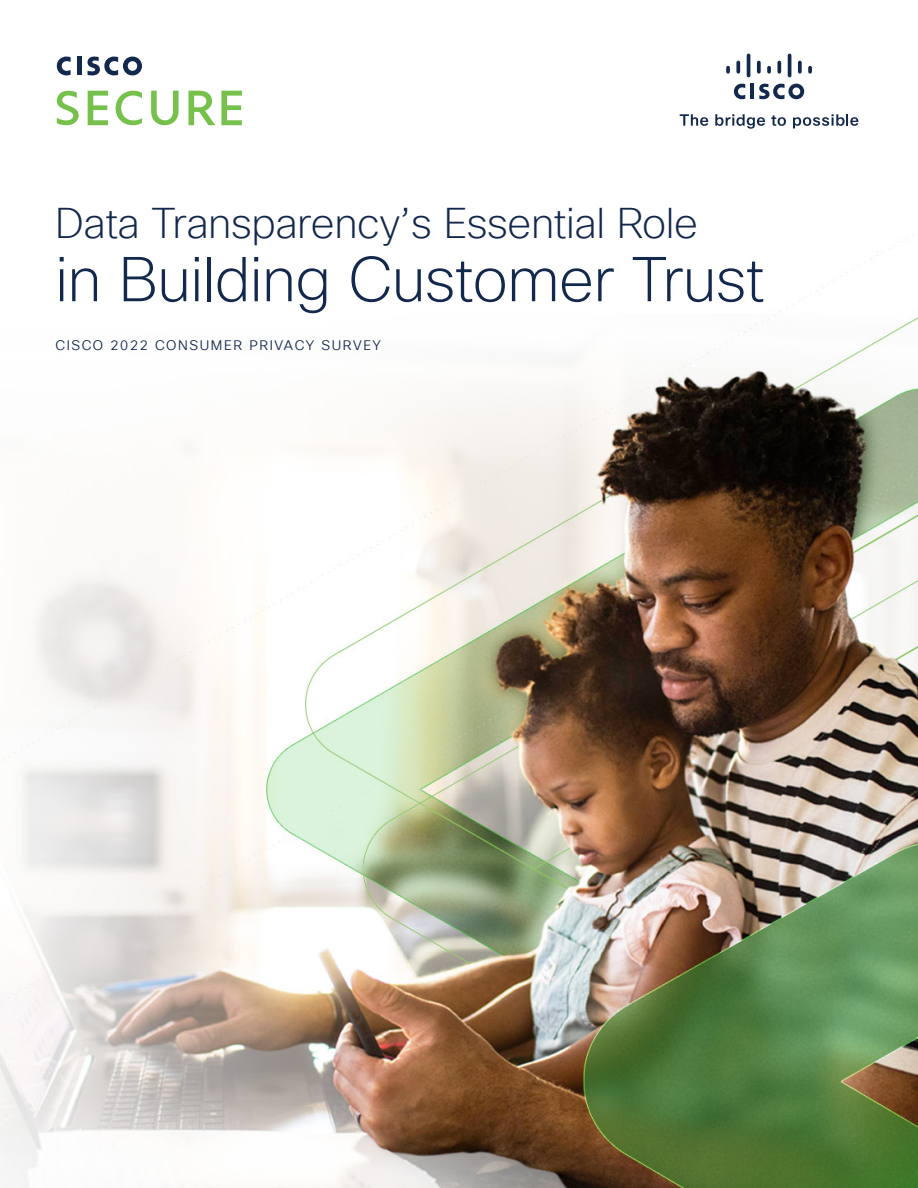
<style>
.page{position:relative;width:918px;height:1188px;background:#fff}
.page>*{position:absolute;margin:0;border:0;box-sizing:border-box;transform-origin:0 0}
.t1{font:200 61.5px "Cisco Sans TT";letter-spacing:-.01em;color:#13284d}
.t2{font:200 42px "Cisco Sans TT";letter-spacing:-.01em;color:#13284d}
.t3{font:13.5px "Cisco Sans TT Light";letter-spacing:.12em;color:#13284d}
</style>
<div class="page">
<img style="left:0;top:238px;width:918px;height:950px">
<svg style="left:57px;top:91px;width:22px;height:34px"></svg>
<svg style="left:88px;top:91px;width:20px;height:34px"></svg>
<svg style="left:116px;top:91px;width:26px;height:34px"></svg>
<svg style="left:151px;top:91px;width:28px;height:34px"></svg>
<svg style="left:221px;top:91px;width:21px;height:34px"></svg>
<svg style="left:188px;top:91px;width:27px;height:34px"></svg>
<hr style="left:77px;top:57px;width:4px;height:18px;background:#13284d">
<svg style="left:57px;top:57px;width:14px;height:18px"></svg>
<svg style="left:88px;top:57px;width:54px;height:18px"></svg>
<svg style="left:680px;top:114px;width:28px;height:12px"></svg>
<svg style="left:715px;top:114px;width:50px;height:15px"></svg>
<svg style="left:771px;top:115px;width:15px;height:11px"></svg>
<svg style="left:793px;top:114px;width:65px;height:14px"></svg>
<hr style="left:750px;top:84px;width:4px;height:15px;background:#13284d">
<svg style="left:734px;top:84px;width:11px;height:15px"></svg>
<svg style="left:759px;top:84px;width:45px;height:15px"></svg>
<svg style="left:726px;top:66px;width:4px;height:8px"></svg>
<svg style="left:736px;top:61px;width:4px;height:13px"></svg>
<hr style="left:747px;top:54px;width:3px;height:23px;background:#13284d;border-radius:2px">
<svg style="left:757px;top:61px;width:4px;height:13px"></svg>
<svg style="left:767px;top:66px;width:4px;height:8px"></svg>
<svg style="left:777px;top:61px;width:4px;height:13px"></svg>
<hr style="left:788px;top:54px;width:3px;height:23px;background:#13284d;border-radius:2px">
<svg style="left:798px;top:61px;width:4px;height:13px"></svg>
<svg style="left:808px;top:66px;width:4px;height:8px"></svg>
<p class="t2" style="left:55px;top:196px;width:644px">Data Transparency’s Essential Role</p>
<h1 class="t1" style="left:55px;top:240px;width:711px">in Building Customer Trust</h1>
<p class="t3" style="left:55px;top:336px;width:327px">CISCO 2022 CONSUMER PRIVACY SURVEY</p>
</div>
